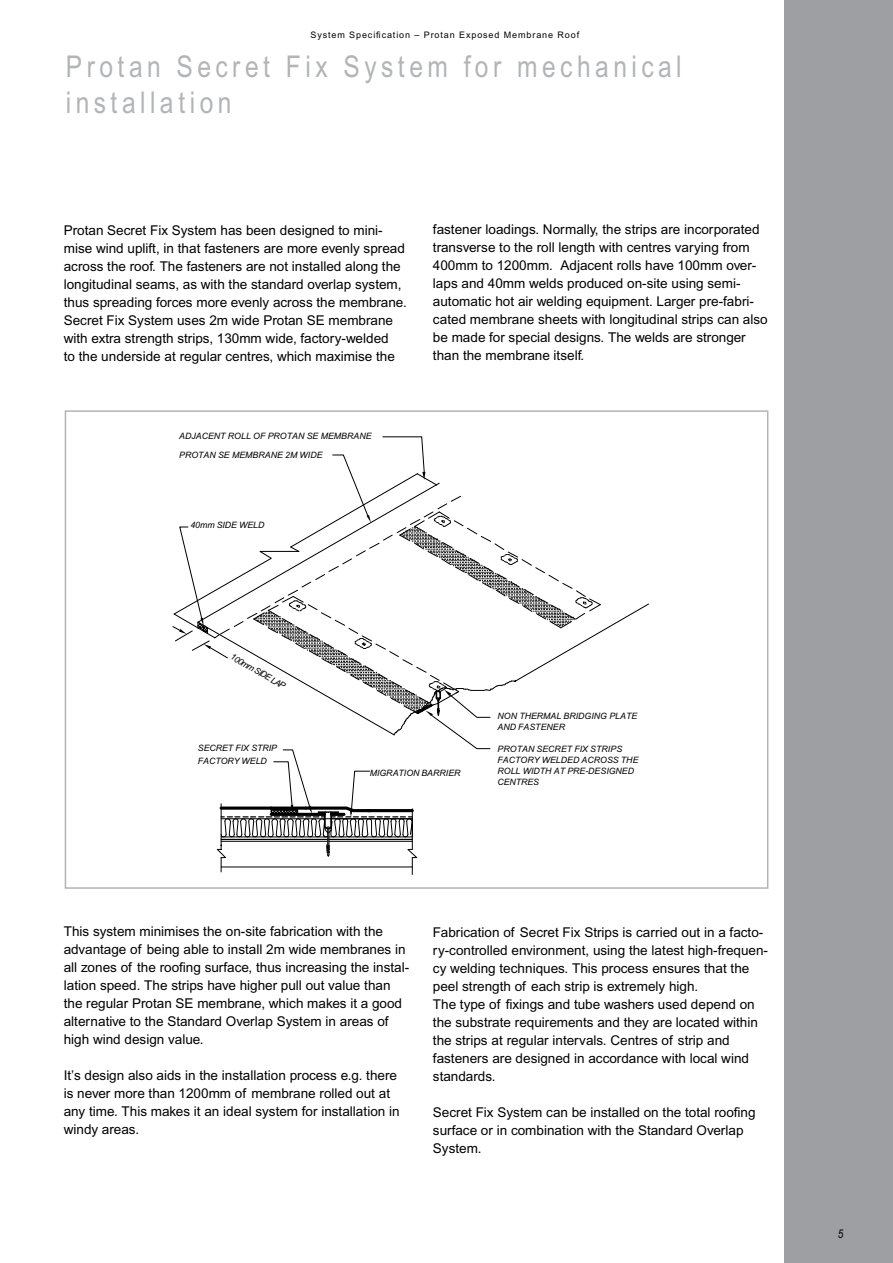
<style>
.page{position:relative;width:893px;height:1263px;background:#fff}
.page>*{position:absolute;margin:0;border:0;box-sizing:border-box;transform-origin:0 0}
.t1{font:30px/36px "Arial Narrow";letter-spacing:.15em;color:#b2b4b6}
.t2{font:13.5px/18px "Arial";color:#000}
.t3{font:italic 12px "Arial Narrow";color:#000}
.t4{font:9px "Arial";letter-spacing:.1em;color:#000}
.t5{font:italic 8.7px "Arial";letter-spacing:.005em;color:#000}
</style>
<div class="page">
<div style="left:785px;top:0;width:108px;height:1263px;background:#9d9fa2"></div>
<svg style="left:172px;top:436px;width:477px;height:438px"></svg>
<div style="left:65px;top:410px;width:703px;height:479px;border:2px solid #b2b4b6"></div>
<p class="t4" style="left:310px;top:30px;width:270px">System Specification – Protan Exposed Membrane Roof</p>
<h1 class="t1" style="left:66px;top:48px;width:617px">Protan Secret Fix System for mechanical installation</h1>
<p class="t2" style="left:64px;top:221px;width:344px">Protan Secret Fix System has been designed to mini&shy;mise wind uplift, in that fasteners are more evenly spread across the roof. The fasteners are not installed along the longitudinal seams, as with the standard overlap system, thus spreading forces more evenly across the membrane.<br>Secret Fix System uses 2m wide Protan SE membrane with extra strength strips, 130mm wide, factory-welded<br>to the underside at regular centres, which maximise the</p>
<p class="t2" style="left:433px;top:221px;width:336px">fastener loadings. Normally, the strips are incorporated transverse to the roll length with centres varying from 400mm to 1200mm. Adjacent rolls have 100mm over&shy;laps and 40mm welds produced on-site using semi&shy;automatic hot air welding equipment. Larger pre-fabri&shy;cated membrane sheets with longitudinal strips can also be made for special designs. The welds are stronger than the membrane itself.</p>
<p class="t5" style="left:179px;top:431px;width:194px">ADJACENT ROLL OF PROTAN SE MEMBRANE</p>
<p class="t5" style="left:179px;top:449px;width:145px">PROTAN SE MEMBRANE 2M WIDE</p>
<p class="t5" style="left:190px;top:519px;width:76px">40mm SIDE WELD</p>
<p class="t5" style="left:234px;top:651px;width:63px;rotate:30deg">100mm SIDE LAP</p>
<p class="t5" style="left:198px;top:742px;width:81px">SECRET FIX STRIP</p>
<p class="t5" style="left:198px;top:755px;width:70px">FACTORY WELD</p>
<p class="t5" style="left:498px;top:711px;width:141px">NON THERMAL BRIDGING PLATE</p>
<p class="t5" style="left:498px;top:722px;width:69px">AND FASTENER</p>
<p class="t5" style="left:498px;top:744px;width:126px">PROTAN SECRET FIX STRIPS</p>
<p class="t5" style="left:498px;top:755px;width:142px">FACTORY WELDED ACROSS THE</p>
<p class="t5" style="left:370px;top:767px;width:92px">MIGRATION BARRIER</p>
<p class="t5" style="left:498px;top:766px;width:138px">ROLL WIDTH AT PRE-DESIGNED</p>
<p class="t5" style="left:498px;top:777px;width:43px">CENTRES</p>
<p class="t2" style="left:64px;top:922px;width:347px">This system minimises the on-site fabrication with the advantage of being able to install 2m wide membranes in all zones of the roofing surface, thus increasing the instal&shy;lation speed. The strips have higher pull out value than the regular Protan SE membrane, which makes it a good alternative to the Standard Overlap System in areas of high wind design value.</p>
<p class="t2" style="left:64px;top:1066px;width:337px">It’s design also aids in the installation process e.g. there is never more than 1200mm of membrane rolled out at any time. This makes it an ideal system for installation in windy areas.</p>
<p class="t2" style="left:433px;top:923px;width:337px">Fabrication of Secret Fix Strips is carried out in a facto&shy;ry-controlled environment, using the latest high-frequen&shy;cy welding techniques. This process ensures that the peel strength of each strip is extremely high.<br>The type of fixings and tube washers used depend on the substrate requirements and they are located within the strips at regular intervals. Centres of strip and fasteners are designed in accordance with local wind standards.</p>
<p class="t2" style="left:433px;top:1103px;width:324px">Secret Fix System can be installed on the total roofing surface or in combination with the Standard Overlap<br>System.</p>
<p class="t3" style="left:838px;top:1226px;width:7px">5</p>
</div>
